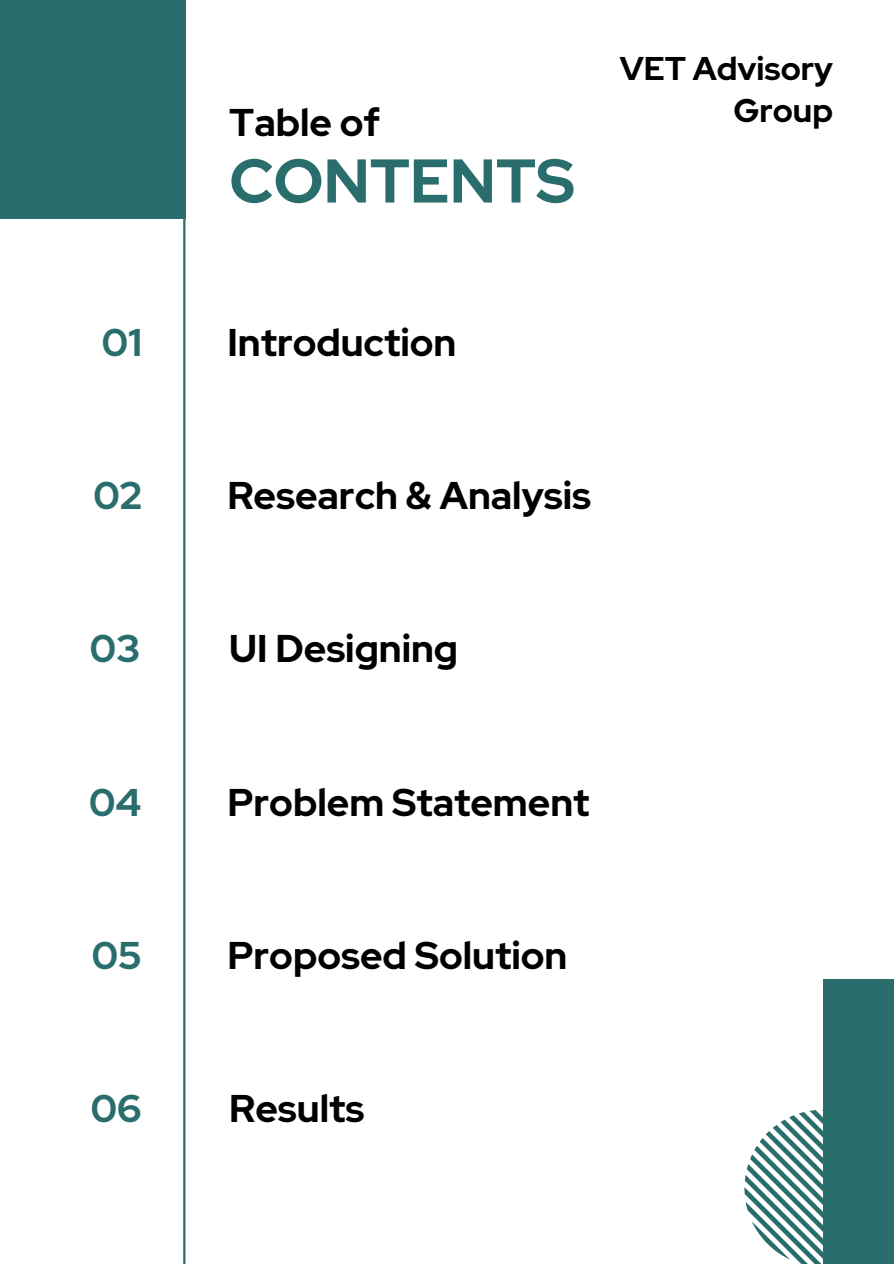
<style>
.page{position:relative;width:894px;height:1264px;background:#fff}
.page>*{position:absolute;margin:0;border:0;box-sizing:border-box;transform-origin:0 0}
.t1{font:700 61.65px "Red Hat Display";color:#2a6d6d}
.t2{font:700 38.55px "Red Hat Display";color:#000}
.t3{font:700 38.55px "Red Hat Display";color:#2a6d6d}
.t4{font:700 32.7px/41.7px "Red Hat Display";color:#000;text-align:right}
</style>
<div class="page">
<div style="left:0;top:0;width:185px;height:219px;background:#2a6d6d"></div>
<div style="left:822px;top:979px;width:71px;height:284px;background:#2a6d6d"></div>
<svg style="left:744px;top:1109px;width:79px;height:154px"></svg>
<hr style="left:183px;top:219px;width:2px;height:1044px;background:#2a6d6d">
<p class="t3" style="left:102px;top:316px;width:41px">01</p>
<p class="t2" style="left:229px;top:96px;width:152px">Table of</p>
<p class="t1" style="left:229px;top:140px;width:347px">CONTENTS</p>
<h2 class="t4" style="left:619px;top:47px;width:214px">VET Advisory<br>Group</h2>
<p class="t2" style="left:227px;top:316px;width:230px">Introduction</p>
<p class="t3" style="left:93px;top:469px;width:50px">02</p>
<p class="t3" style="left:90px;top:623px;width:52px">03</p>
<p class="t2" style="left:227px;top:469px;width:365px">Research &amp; Analysis</p>
<p class="t2" style="left:229px;top:623px;width:230px">UI Designing</p>
<h1 class="t3" style="left:89px;top:776px;width:54px">04</h1>
<h2 class="t2" style="left:227px;top:776px;width:363px">Problem Statement</h2>
<h2 class="t3" style="left:92px;top:930px;width:51px">05</h2>
<h2 class="t2" style="left:227px;top:930px;width:341px">Proposed Solution</h2>
<h2 class="t3" style="left:91px;top:1083px;width:52px">06</h2>
<h2 class="t2" style="left:229px;top:1083px;width:137px">Results</h2>
</div>
